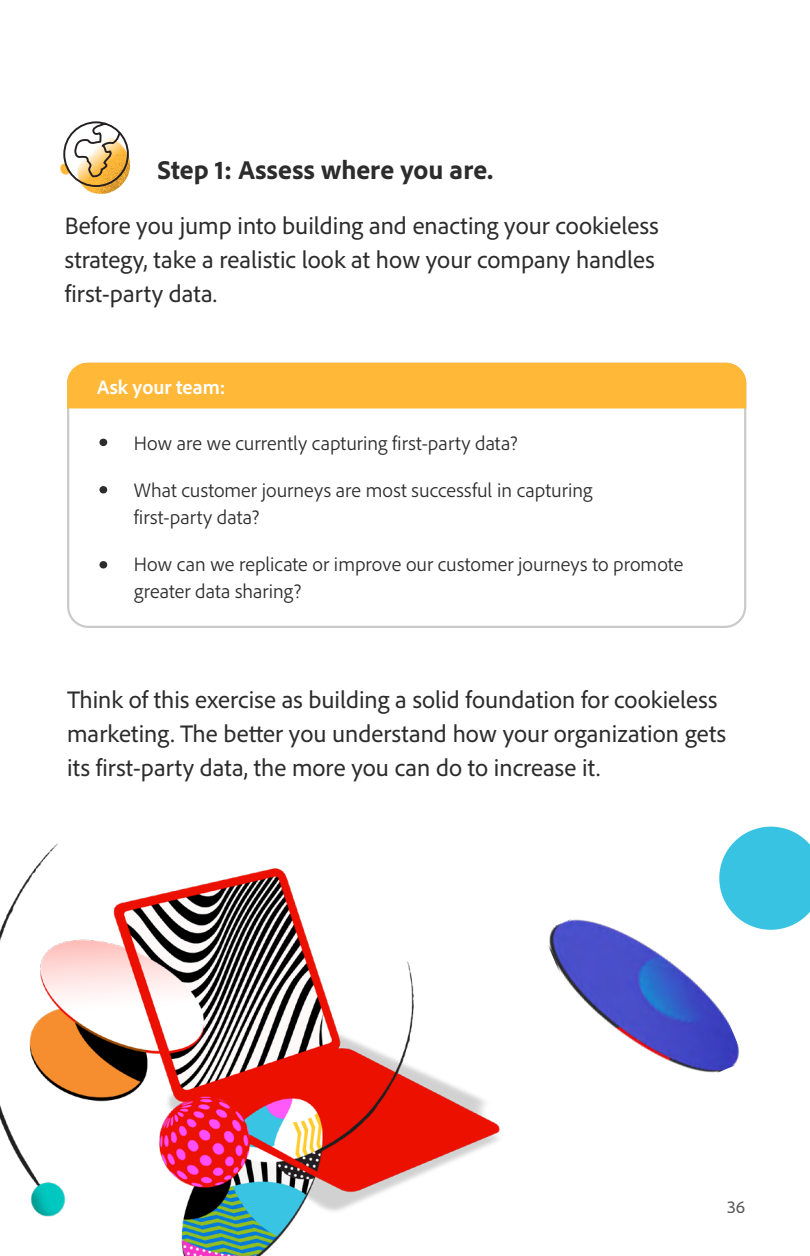
<style>
.page{position:relative;width:810px;height:1256px;background:#fff}
.page>*{position:absolute;margin:0;border:0;box-sizing:border-box;transform-origin:0 0}
.t1{font:800 27px "Adobe Clean";letter-spacing:.005em;color:#2c2c2c}
.t2{font:24.75px/33.8px "Adobe Clean";color:#2c2c2c}
.t3{font:300 20.25px/27px "Adobe Clean";color:#2c2c2c}
.t4{font:700 20.25px "Adobe Clean";color:#fff}
.t5{font:18px "Adobe Clean";color:#2c2c2c}
</style>
<div class="page">
<svg style="left:60px;top:121px;width:70px;height:73px"></svg>
<div style="left:67px;top:363px;width:679px;height:45px;background:#ffb838"></div>
<div style="left:99px;top:561px;width:8px;height:7px;background:#2c2c2c;border-radius:4px"></div>
<div style="left:99px;top:486px;width:8px;height:7px;background:#2c2c2c;border-radius:4px"></div>
<div style="left:99px;top:439px;width:8px;height:7px;background:#2c2c2c;border-radius:4px"></div>
<img style="left:0;top:843px;width:500px;height:413px">
<img style="left:548px;top:919px;width:192px;height:154px">
<svg style="left:719px;top:826px;width:91px;height:103px"></svg>
<p class="t1" style="left:158px;top:152px;width:337px">Step 1: Assess where you are.</p>
<p class="t2" style="left:65px;top:208px;width:596px">Before you jump into building and enacting your cookieless strategy, take a realistic look at how your company handles first-party data.</p>
<p class="t4" style="left:97px;top:374px;width:130px">Ask your team:</p>
<p class="t3" style="left:134px;top:429px;width:385px">How are we currently capturing first-party data?</p>
<p class="t3" style="left:134px;top:476px;width:460px">What customer journeys are most successful in capturing first-party data?</p>
<p class="t3" style="left:134px;top:550px;width:551px">How can we replicate or improve our customer journeys to promote greater data sharing?</p>
<p class="t2" style="left:67px;top:682px;width:661px">Think of this exercise as building a solid foundation for cookieless marketing. The better you understand how your organization gets its first-party data, the more you can do to increase it.</p>
<p class="t5" style="left:727px;top:1195px;width:20px">36</p>
</div>
